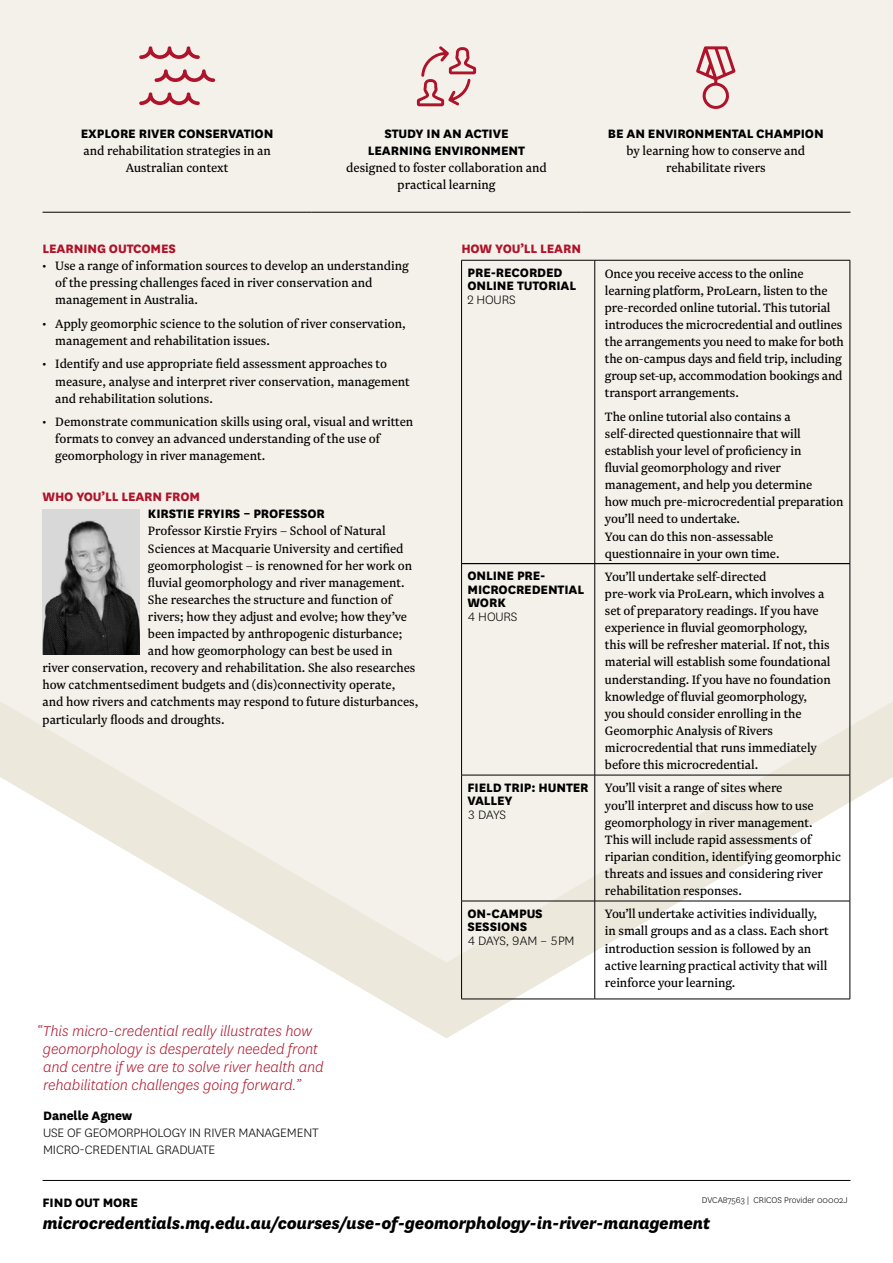
<style>
.page{position:relative;width:893px;height:1263px;background:#fff}
.page>*{position:absolute;margin:0;border:0;box-sizing:border-box;transform-origin:0 0}
.t1{font:italic 800 18.75px "National";letter-spacing:-.02em;color:#000}
.t2{font:italic 300 16.5px/18px "National";letter-spacing:-.005em;color:#ae132a}
.t3{font:14.25px/17.1px "Newzald";letter-spacing:-.005em;color:#000}
.t4{font:800 14.25px/13.5px "National";letter-spacing:-.01em;color:#000}
.t5{font:300 14.25px/17.1px "National";letter-spacing:-.01em;color:#000}
.t6{font:800 14.25px "National";letter-spacing:-.01em;color:#ae132a}
.t7{font:300 9.75px "National";color:#000}
</style>
<div class="page">
<div style="left:0;top:0;width:893px;height:701px;background:#f4f1ea"></div>
<svg style="left:0;top:701px;width:893px;height:337px"></svg>
<hr style="left:43px;top:212px;width:269px;height:1px;background:#000">
<hr style="left:312px;top:212px;width:269px;height:1px;background:#000">
<hr style="left:581px;top:212px;width:269px;height:1px;background:#000">
<svg style="left:139px;top:46px;width:61px;height:15px"></svg>
<svg style="left:139px;top:92px;width:61px;height:15px"></svg>
<svg style="left:155px;top:69px;width:60px;height:13px"></svg>
<svg style="left:417px;top:46px;width:59px;height:60px;background:#e3bdbd"></svg>
<svg style="left:696px;top:46px;width:40px;height:64px;background:#dfb0b1"></svg>
<hr style="left:43px;top:1180px;width:807px;height:1px;background:#000">
<hr style="left:461px;top:260px;width:134px;height:1px;background:#000">
<hr style="left:461px;top:260px;width:1px;height:303px;background:#000">
<hr style="left:595px;top:260px;width:255px;height:1px;background:#000">
<hr style="left:594px;top:260px;width:1px;height:303px;background:#000">
<hr style="left:850px;top:260px;width:1px;height:303px;background:#000">
<img style="left:43px;top:509px;width:96px;height:146px">
<hr style="left:461px;top:563px;width:134px;height:1px;background:#000">
<hr style="left:461px;top:564px;width:1px;height:211px;background:#000">
<hr style="left:595px;top:563px;width:255px;height:1px;background:#000">
<hr style="left:594px;top:564px;width:1px;height:211px;background:#000">
<hr style="left:850px;top:564px;width:1px;height:211px;background:#000">
<hr style="left:461px;top:775px;width:134px;height:1px;background:#000">
<hr style="left:461px;top:775px;width:1px;height:126px;background:#000">
<hr style="left:595px;top:775px;width:255px;height:1px;background:#000">
<hr style="left:594px;top:775px;width:1px;height:126px;background:#000">
<hr style="left:850px;top:775px;width:1px;height:126px;background:#000">
<hr style="left:461px;top:901px;width:134px;height:1px;background:#000">
<hr style="left:461px;top:901px;width:1px;height:98px;background:#000">
<hr style="left:595px;top:901px;width:255px;height:1px;background:#000">
<hr style="left:594px;top:901px;width:1px;height:98px;background:#000">
<hr style="left:850px;top:901px;width:1px;height:98px;background:#000">
<hr style="left:461px;top:999px;width:134px;height:1px;background:#000">
<hr style="left:595px;top:999px;width:255px;height:1px;background:#000">
<p class="t4" style="left:81px;top:126px;width:194px">EXPLORE RIVER CONSERVATION</p>
<p class="t3" style="left:84px;top:142px;width:189px;text-align:center">and rehabilitation strategies in an<br>Australian context</p>
<p class="t4" style="left:368px;top:124px;width:159px;line-height:17.1px;text-align:center">STUDY IN AN ACTIVE<br>LEARNING ENVIRONMENT</p>
<p class="t3" style="left:346px;top:159px;width:202px;text-align:center">designed to foster collaboration and practical learning</p>
<p class="t4" style="left:608px;top:126px;width:217px">BE AN ENVIRONMENTAL CHAMPION</p>
<p class="t3" style="left:626px;top:142px;width:180px;text-align:center">by learning how to conserve and rehabilitate rivers</p>
<p class="t6" style="left:43px;top:238px;width:135px">LEARNING OUTCOMES</p>
<p class="t3" style="left:55px;top:257px;width:355px;text-indent:-13px">• Use a range of information sources to develop an understanding of the pressing challenges faced in river conservation and management in Australia.</p>
<p class="t3" style="left:55px;top:315px;width:352px;text-indent:-13px">• Apply geomorphic science to the solution of river conservation, management and rehabilitation issues.</p>
<p class="t3" style="left:55px;top:355px;width:356px;text-indent:-13px">• Identify and use appropriate field assessment approaches to measure, analyse and interpret river conservation, management and rehabilitation solutions.</p>
<p class="t3" style="left:55px;top:413px;width:360px;text-indent:-13px">• Demonstrate communication skills using oral, visual and written formats to convey an advanced understanding of the use of geomorphology in river management.</p>
<p class="t6" style="left:43px;top:487px;width:159px">WHO YOU’LL LEARN FROM</p>
<p class="t4" style="left:148px;top:506px;width:178px">KIRSTIE FRYIRS – PROFESSOR</p>
<p class="t3" style="left:148px;top:522px;width:239px">Professor Kirstie Fryirs – School of Natural</p>
<p class="t3" style="left:148px;top:539px;width:257px">Sciences at Macquarie University and certified</p>
<p class="t3" style="left:148px;top:557px;width:266px">geomorphologist – is renowned for her work on</p>
<p class="t3" style="left:148px;top:574px;width:258px">fluvial geomorphology and river management.</p>
<p class="t3" style="left:148px;top:591px;width:246px">She researches the structure and function of</p>
<p class="t3" style="left:148px;top:608px;width:260px">rivers; how they adjust and evolve; how they’ve</p>
<p class="t3" style="left:148px;top:625px;width:256px">been impacted by anthropogenic disturbance;</p>
<p class="t3" style="left:148px;top:642px;width:246px">and how geomorphology can best be used in</p>
<p class="t3" style="left:43px;top:659px;width:374px">river conservation, recovery and rehabilitation. She also researches</p>
<p class="t3" style="left:43px;top:676px;width:354px">how catchmentsediment budgets and (dis)connectivity operate,</p>
<p class="t3" style="left:43px;top:693px;width:377px">and how rivers and catchments may respond to future disturbances,</p>
<p class="t3" style="left:43px;top:710px;width:184px">particularly floods and droughts.</p>
<p class="t2" style="left:43px;top:1021px;width:282px;text-indent:-6px">“This micro-credential really illustrates how geomorphology is desperately needed front and centre if we are to solve river health and rehabilitation challenges going forward.”</p>
<p class="t4" style="left:43px;top:1107px;width:91px">Danelle Agnew</p>
<p class="t5" style="left:43px;top:1123px;width:277px">USE OF GEOMORPHOLOGY IN RIVER MANAGEMENT<br>MICRO-CREDENTIAL GRADUATE</p>
<p class="t6" style="left:461px;top:238px;width:121px">HOW YOU’LL LEARN</p>
<p class="t4" style="left:467px;top:265px;width:110px">PRE-RECORDED<br>ONLINE TUTORIAL</p>
<p class="t5" style="left:467px;top:290px;width:50px">2 HOURS</p>
<p class="t3" style="left:605px;top:264px;width:240px">Once you receive access to the online learning platform, ProLearn, listen to the pre-recorded online tutorial. This tutorial introduces the microcredential and outlines the arrangements you need to make for both the on-campus days and field trip, including group set-up, accommodation bookings and transport arrangements.</p>
<p class="t3" style="left:605px;top:408px;width:240px">The online tutorial also contains a self-directed questionnaire that will establish your level of proficiency in<br>fluvial geomorphology and river management, and help you determine<br>how much pre-microcredential preparation you’ll need to undertake.<br>You can do this non-assessable questionnaire in your own time.</p>
<p class="t4" style="left:467px;top:568px;width:118px">ONLINE PRE-<br>MICROCREDENTIAL<br>WORK</p>
<p class="t5" style="left:467px;top:607px;width:52px">4 HOURS</p>
<p class="t3" style="left:605px;top:568px;width:227px">You’ll undertake self-directed<br>pre-work via ProLearn, which involves a set of preparatory readings. If you have experience in fluvial geomorphology, this will be refresher material. If not, this material will establish some foundational understanding. If you have no foundation knowledge of fluvial geomorphology,<br>you should consider enrolling in the Geomorphic Analysis of Rivers microcredential that runs immediately before this microcredential.</p>
<p class="t4" style="left:467px;top:779px;width:123px">FIELD TRIP: HUNTER<br>VALLEY</p>
<p class="t5" style="left:467px;top:805px;width:40px">3 DAYS</p>
<p class="t3" style="left:605px;top:779px;width:238px">You’ll visit a range of sites where<br>you’ll interpret and discuss how to use geomorphology in river management.<br>This will include rapid assessments of riparian condition, identifying geomorphic threats and issues and considering river rehabilitation responses.</p>
<p class="t4" style="left:467px;top:905px;width:77px">ON-CAMPUS<br>SESSIONS</p>
<p class="t5" style="left:467px;top:931px;width:109px">4 DAYS, 9AM – 5PM</p>
<p class="t3" style="left:605px;top:905px;width:225px">You’ll undertake activities individually, in small groups and as a class. Each short introduction session is followed by an active learning practical activity that will reinforce your learning.</p>
<p class="t7" style="left:702px;top:1194px;width:147px">DVCA87563 | CRICOS Provider 00002J</p>
<p class="t4" style="left:43px;top:1194px;width:97px">FIND OUT MORE</p>
<h1 class="t1" style="left:43px;top:1210px;width:669px">microcredentials.mq.edu.au/courses/use-of-geomorphology-in-river-management</h1>
</div>
